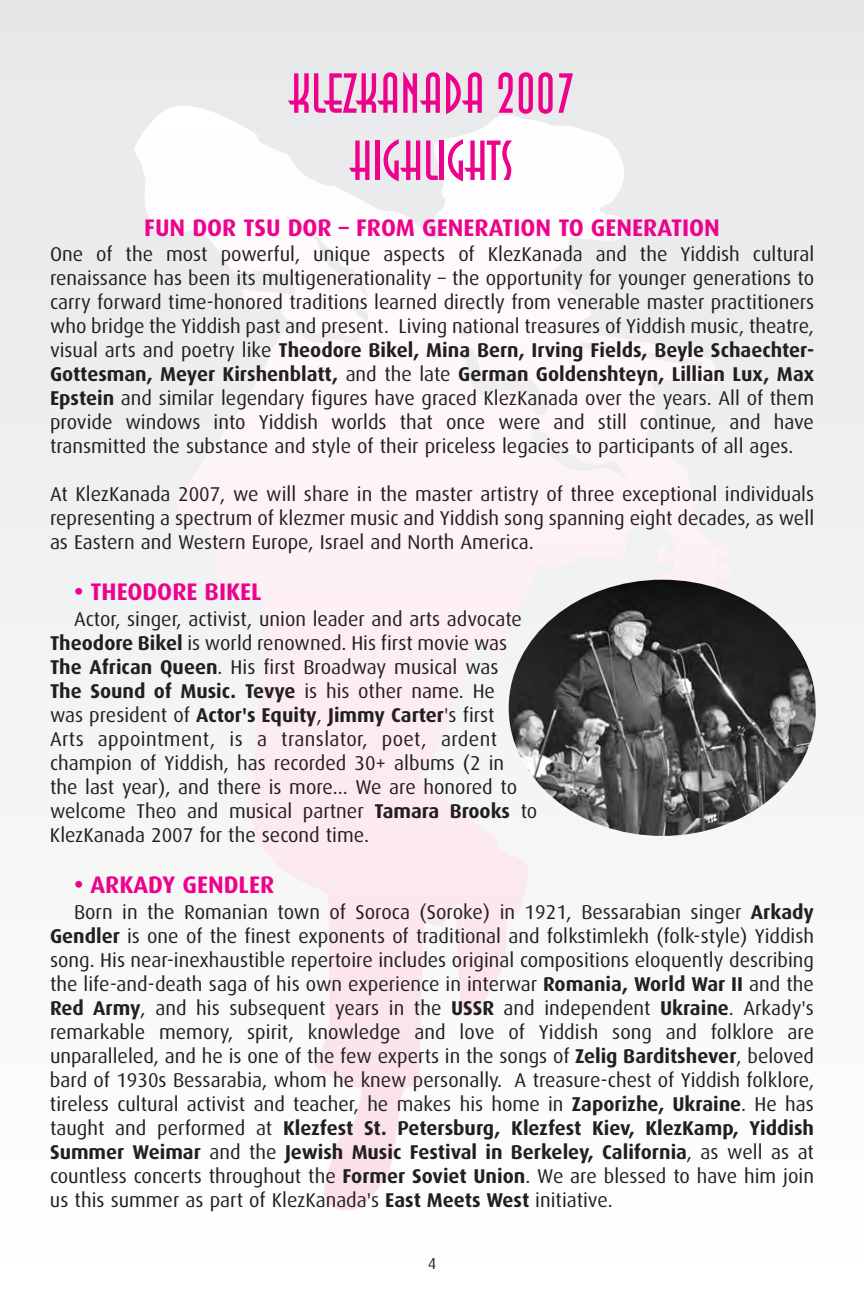
<style>
.page{position:relative;width:864px;height:1296px;background:#fff}
.page>*{position:absolute;margin:0;border:0;box-sizing:border-box;transform-origin:0 0}
.t1{font:56px/67.2px "Anna";color:#ed028c;text-align:center}
.t2{font:700 24px "Dax";color:#ed028c}
.t3{font:20px/24px "Dax";color:#231f20;text-align:justify}
.t4{font:16px "Dax";color:#231f20}
.s1{font-weight:700}
</style>
<div class="page">
<div style="left:0;top:0;width:864px;height:31px;background:#e6e7e9"></div>
<div style="left:0;top:39px;width:864px;height:41px;background:#e8e9ea"></div>
<div style="left:0;top:88px;width:864px;height:41px;background:#e9eaeb"></div>
<div style="left:0;top:138px;width:864px;height:40px;background:#eaebec"></div>
<div style="left:0;top:187px;width:864px;height:40px;background:#eaebec"></div>
<div style="left:0;top:236px;width:864px;height:40px;background:#ebebed"></div>
<div style="left:0;top:285px;width:864px;height:40px;background:#ececee"></div>
<div style="left:0;top:334px;width:864px;height:40px;background:#ededee"></div>
<div style="left:0;top:383px;width:864px;height:40px;background:#eeeeef"></div>
<div style="left:0;top:432px;width:864px;height:40px;background:#efeff0"></div>
<div style="left:0;top:481px;width:864px;height:40px;background:#f0f0f1"></div>
<div style="left:0;top:530px;width:864px;height:40px;background:#f0f1f2"></div>
<div style="left:0;top:579px;width:864px;height:40px;background:#f1f2f3"></div>
<div style="left:0;top:628px;width:864px;height:40px;background:#f2f3f4"></div>
<div style="left:0;top:677px;width:864px;height:40px;background:#f3f4f4"></div>
<div style="left:0;top:726px;width:864px;height:40px;background:#f4f5f5"></div>
<div style="left:0;top:775px;width:864px;height:40px;background:#f5f5f6"></div>
<div style="left:0;top:824px;width:864px;height:40px;background:#f6f6f7"></div>
<div style="left:0;top:873px;width:864px;height:40px;background:#f7f7f8"></div>
<div style="left:0;top:922px;width:864px;height:40px;background:#f8f8f9"></div>
<div style="left:0;top:971px;width:864px;height:40px;background:#f9f9f9"></div>
<div style="left:0;top:1020px;width:864px;height:40px;background:#fafafa"></div>
<div style="left:0;top:1069px;width:864px;height:40px;background:#fbfbfb"></div>
<div style="left:314px;top:1047px;width:106px;height:18px;background:#fbe3ed"></div>
<svg style="left:314px;top:1065px;width:106px;height:29px;fill:#fbe2ed"></svg>
<svg style="left:354px;top:1094px;width:48px;height:29px"></svg>
<svg style="left:334px;top:1123px;width:64px;height:29px;fill:#fbe1ec"></svg>
<svg style="left:325px;top:1152px;width:69px;height:29px;background:#fbe3ed"></svg>
<svg style="left:324px;top:1181px;width:60px;height:29px;fill:#fbdfeb"></svg>
<div style="left:293px;top:877px;width:235px;height:14px;background:#fce8f0"></div>
<div style="left:293px;top:890px;width:235px;height:30px;background:linear-gradient(to bottom,#fbe9f1,#fbebf2)"></div>
<div style="left:293px;top:920px;width:235px;height:29px;background:linear-gradient(to right,#faedf3,#fbecf2)"></div>
<div style="left:293px;top:949px;width:235px;height:29px;background:linear-gradient(to right,#fbedf3,#fbedf3)"></div>
<svg style="left:329px;top:978px;width:168px;height:29px;fill:#fce4ee"></svg>
<svg style="left:327px;top:1007px;width:153px;height:29px;fill:#fce4ee"></svg>
<svg style="left:323px;top:1036px;width:97px;height:11px"></svg>
<hr style="left:251px;top:744px;width:278px;height:1px;background:#fcecf3">
<div style="left:251px;top:745px;width:278px;height:29px;background:#fcebf2"></div>
<div style="left:251px;top:774px;width:278px;height:29px;background:#fceaf2"></div>
<div style="left:251px;top:803px;width:278px;height:29px;background:#fce9f1"></div>
<div style="left:251px;top:832px;width:278px;height:29px;background:#fce9f1"></div>
<div style="left:251px;top:861px;width:278px;height:16px;background:#fce8f0"></div>
<div style="left:256px;top:612px;width:453px;height:17px;background:#fdeff5"></div>
<div style="left:256px;top:629px;width:453px;height:29px;background:#fdeef4"></div>
<div style="left:256px;top:658px;width:453px;height:29px;background:#fdeef4"></div>
<div style="left:256px;top:687px;width:453px;height:29px;background:#fdedf3"></div>
<div style="left:256px;top:716px;width:453px;height:28px;background:#fcecf3"></div>
<svg style="left:215px;top:556px;width:515px;height:15px;fill:#fdf1f6"></svg>
<div style="left:215px;top:571px;width:515px;height:29px;background:#fdf0f5"></div>
<div style="left:215px;top:600px;width:515px;height:12px;background:#fdeff5"></div>
<div style="left:176px;top:499px;width:554px;height:14px;background:#fdf3f7"></div>
<div style="left:176px;top:513px;width:554px;height:29px;background:#fdf2f7"></div>
<div style="left:176px;top:542px;width:554px;height:14px;background:#fdf1f6"></div>
<svg style="left:209px;top:443px;width:447px;height:11px;fill:#fdf5f9"></svg>
<div style="left:179px;top:454px;width:517px;height:29px;background:#fdf4f8"></div>
<div style="left:179px;top:483px;width:517px;height:16px;background:#fdf3f7"></div>
<svg style="left:265px;top:348px;width:450px;height:19px;background:#fbf6f8"></svg>
<div style="left:217px;top:367px;width:505px;height:29px;background:linear-gradient(to right,#faf5f7,#faf5f7)"></div>
<svg style="left:217px;top:396px;width:505px;height:29px;fill:#fef6f9"></svg>
<div style="left:217px;top:425px;width:505px;height:17px;background:linear-gradient(to right,#fff6fb,#f5f2f4)"></div>
<div style="left:273px;top:338px;width:407px;height:10px;background:#fef8fa"></div>
<svg style="left:242px;top:291px;width:438px;height:47px"></svg>
<hr style="left:242px;top:309px;width:347px;height:2px;background:#fef9fb">
<svg style="left:233px;top:272px;width:336px;height:8px"></svg>
<svg style="left:233px;top:280px;width:336px;height:11px;fill:#fef9fb"></svg>
<svg style="left:134px;top:106px;width:508px;height:29px"></svg>
<div style="left:134px;top:135px;width:508px;height:29px;background:linear-gradient(to right,#f7f7f7,#f6f7f7)"></div>
<div style="left:134px;top:164px;width:508px;height:29px;background:linear-gradient(to right,#f8f8f8,#f7f7f7)"></div>
<svg style="left:145px;top:193px;width:479px;height:29px;fill:#fefcfd"></svg>
<svg style="left:134px;top:222px;width:508px;height:29px;fill:#fefbfc"></svg>
<div style="left:134px;top:251px;width:508px;height:21px;background:linear-gradient(to right,#f6f4f6,#f8f5f7)"></div>
<img style="left:509px;top:580px;width:307px;height:256px">
<h1 class="t1" style="left:289px;top:60px;width:287px">KLEZKANADA 2007<br>HIGHLIGHTS</h1>
<p class="t2" style="left:144px;top:217px;width:577px">FUN DOR TSU DOR – FROM GENERATION TO GENERATION</p>
<p class="t3" style="left:50px;top:243px;width:766px">One of the most powerful, unique aspects of KlezKanada and the Yiddish cultural renaissance has been its multigenerationality – the opportunity for younger generations to carry forward time-honored traditions learned directly from venerable master practitioners who bridge the Yiddish past and present. Living national treasures of Yiddish music, theatre, visual arts and poetry like <span class="s1">Theodore Bikel, Mina Bern, Irving Fields, Beyle Schaechter-Gottesman, Meyer Kirshenblatt,</span> and the late <span class="s1">German Goldenshteyn, Lillian Lux, Max Epstein</span> and similar legendary figures have graced KlezKanada over the years. All of them provide windows into Yiddish worlds that once were and still continue, and have transmitted the substance and style of their priceless legacies to participants of all ages.</p>
<p class="t3" style="left:50px;top:483px;width:766px">At KlezKanada 2007, we will share in the master artistry of three exceptional individuals representing a spectrum of klezmer music and Yiddish song spanning eight decades, as well as Eastern and Western Europe, Israel and North America.</p>
<p class="t2" style="left:74px;top:581px;width:189px">• THEODORE BIKEL</p>
<p class="t3" style="left:50px;top:608px;width:489px;text-align:left;text-indent:24px">Actor, singer, activist, union leader and arts advocate <span class="s1">Theodore Bikel</span> is world renowned. His first movie was <span class="s1">The African Queen</span>. His first Broadway musical was<br><span class="s1">The Sound of Music. Tevye</span> is his other name. He<br>was president of <span class="s1">Actor's Equity</span>, <span class="s1">Jimmy Carter</span>'s first<br>Arts appointment, is a translator, poet, ardent champion of Yiddish, has recorded 30+ albums (2 in<br>the last year), and there is more... We are honored to welcome Theo and musical partner <span class="s1">Tamara Brooks</span> to KlezKanada 2007 for the second time.</p>
<p class="t2" style="left:74px;top:874px;width:202px">• ARKADY GENDLER</p>
<p class="t3" style="left:50px;top:901px;width:766px;text-indent:24px">Born in the Romanian town of Soroca (Soroke) in 1921, Bessarabian singer <span class="s1">Arkady Gendler</span> is one of the finest exponents of traditional and folkstimlekh (folk-style) Yiddish song. His near-inexhaustible repertoire includes original compositions eloquently describing the life-and-death saga of his own experience in interwar <span class="s1">Romania, World War II</span> and the <span class="s1">Red Army</span>, and his subsequent years in the <span class="s1">USSR</span> and independent <span class="s1">Ukraine</span>. Arkady's remarkable memory, spirit, knowledge and love of Yiddish song and folklore are unparalleled, and he is one of the few experts in the songs of <span class="s1">Zelig Barditshever</span>, beloved bard of 1930s Bessarabia, whom he knew personally. A treasure-chest of Yiddish folklore, tireless cultural activist and teacher, he makes his home in <span class="s1">Zaporizhe, Ukraine</span>. He has taught and performed at <span class="s1">Klezfest St. Petersburg, Klezfest Kiev, KlezKamp, Yiddish Summer Weimar</span> and the <span class="s1">Jewish Music Festival in Berkeley, California</span>, as well as at countless concerts throughout the <span class="s1">Former Soviet Union</span>. We are blessed to have him join us this summer as part of KlezKanada's <span class="s1">East Meets West</span> initiative.</p>
<p class="t4" style="left:428px;top:1256px;width:10px">4</p>
</div>
